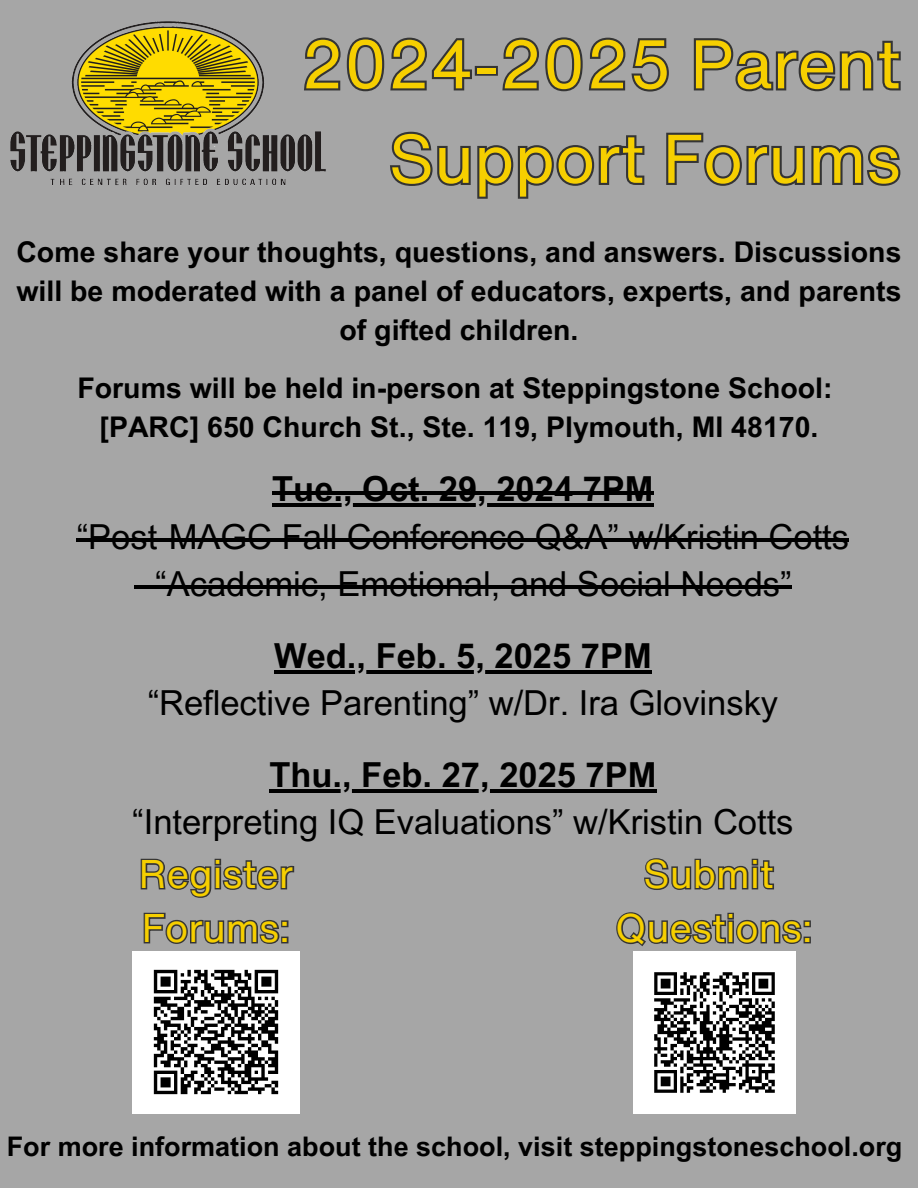
<style>
.page{position:relative;width:918px;height:1188px;background:#a6a6a6}
.page>*{position:absolute;margin:0;border:0;box-sizing:border-box;transform-origin:0 0}
.t1{font:67.5px/94.5px "Helvetica Now Text";color:#f6cf00;text-align:right}
.t2{font:39px/54px "Helvetica Now Text";color:#f6cf00}
.t3{font:34.5px/47.2px "Arial MT Pro";color:#000;text-align:center}
.t4{font:700 34.5px "Arial MT Pro";color:#000}
.t5{font:700 28.5px/39.3px "Arial MT Pro";color:#000;text-align:center}
.t6{font:700 27px "Arial MT Pro";color:#000}
.s1{font-weight:700}
</style>
<div class="page">
<hr style="left:272px;top:504px;width:382px;height:3px;background:#000">
<hr style="left:272px;top:491px;width:382px;height:4px;background:#000">
<hr style="left:77px;top:538px;width:772px;height:4px;background:#000">
<hr style="left:134px;top:586px;width:658px;height:3px;background:#000">
<hr style="left:274px;top:670px;width:73px;height:3px;background:#000">
<hr style="left:347px;top:670px;width:305px;height:3px;background:#000">
<hr style="left:269px;top:789px;width:388px;height:4px;background:#000">
<img style="left:133px;top:952px;width:166px;height:162px">
<svg style="left:140px;top:858px;width:155px;height:40px"></svg>
<svg style="left:143px;top:912px;width:146px;height:32px"></svg>
<img style="left:633px;top:952px;width:162px;height:162px">
<svg style="left:644px;top:858px;width:131px;height:32px"></svg>
<svg style="left:616px;top:912px;width:195px;height:34px"></svg>
<img style="left:10px;top:21px;width:316px;height:164px">
<svg style="left:302px;top:35px;width:599px;height:59px"></svg>
<svg style="left:390px;top:131px;width:511px;height:68px"></svg>
<p class="t1" style="left:301px;top:16px;width:601px">2024-2025 Parent<br>Support Forums</p>
<p class="t5" style="left:16px;top:236px;width:887px">Come share your thoughts, questions, and answers. Discussions will be moderated with a panel of educators, experts, and parents of gifted children.</p>
<p class="t5" style="left:77px;top:372px;width:757px">Forums will be held in-person at Steppingstone School:</p>
<p class="t5" style="left:100px;top:411px;width:720px">[PARC] 650 Church St., Ste. 119, Plymouth, MI 48170.</p>
<p class="t4" style="left:272px;top:476px;width:383px">Tue., Oct. 29, 2024 7PM</p>
<h1 class="t3" style="left:77px;top:517px;width:774px">“Post-MAGC Fall Conference Q&amp;A” w/Kristin Cotts</h1>
<p class="t3" style="left:134px;top:564px;width:659px">- “Academic, Emotional, and Social Needs”</p>
<p class="t4" style="left:274px;top:643px;width:379px">Wed., Feb. 5, 2025 7PM</p>
<p class="t3" style="left:148px;top:684px;width:632px">“Reflective Parenting” w/Dr. Ira Glovinsky</p>
<p class="t3" style="left:132px;top:756px;width:663px"><span class="s1">Thu., Feb. 27, 2025 7PM<br></span>“Interpreting IQ Evaluations” w/Kristin Cotts</p>
<h3 class="t2" style="left:139px;top:846px;width:156px">Register<br>Forums:</h3>
<p class="t2" style="left:615px;top:846px;width:199px;text-align:center">Submit<br>Questions:</p>
<h2 class="t6" style="left:7px;top:1137px;width:897px">For more information about the school, visit steppingstoneschool.org</h2>
</div>
